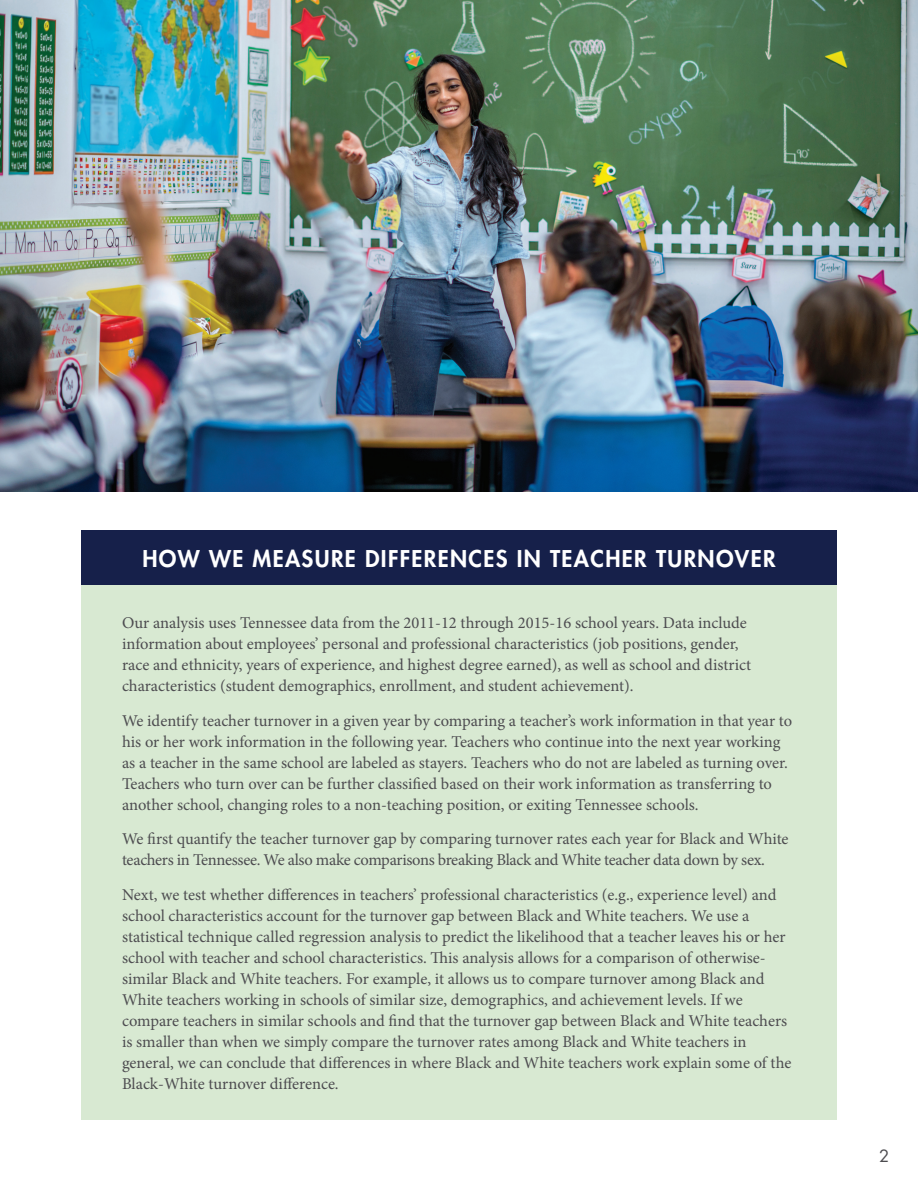
<style>
.page{position:relative;width:918px;height:1188px;background:#fff}
.page>*{position:absolute;margin:0;border:0;box-sizing:border-box;transform-origin:0 0}
.t1{font:800 22.5px "Futura Std";letter-spacing:.06em;color:#fff}
.t2{font:16.5px/21px "Minion Pro";letter-spacing:-.005em;color:#4d4c50}
.t3{font:16.5px "Futura Std";color:#4d4c50}
</style>
<div class="page">
<img style="left:0;top:0;width:918px;height:491px">
<div style="left:81px;top:530px;width:756px;height:590px;background:#d8e9d2"></div>
<div style="left:81px;top:530px;width:756px;height:55px;background:#16204a"></div>
<h1 class="t1" style="left:142px;top:544px;width:635px">HOW WE MEASURE DIFFERENCES IN TEACHER TURNOVER</h1>
<p class="t2" style="left:122px;top:613px;width:631px">Our analysis uses Tennessee data from the 2011-12 through 2015-16 school years. Data include information about employees’ personal and professional characteristics (job positions, gender, race and ethnicity, years of experience, and highest degree earned), as well as school and district characteristics (student demographics, enrollment, and student achievement).</p>
<p class="t2" style="left:122px;top:710px;width:672px">We identify teacher turnover in a given year by comparing a teacher’s work information in that year to his or her work information in the following year. Teachers who continue into the next year working as a teacher in the same school are labeled as stayers. Teachers who do not are labeled as turning over.<br>Teachers who turn over can be further classified based on their work information as transferring to another school, changing roles to a non-teaching position, or exiting Tennessee schools.</p>
<p class="t2" style="left:122px;top:829px;width:668px">We first quantify the teacher turnover gap by comparing turnover rates each year for Black and White teachers in Tennessee. We also make comparisons breaking Black and White teacher data down by sex.</p>
<p class="t2" style="left:122px;top:884px;width:671px">Next, we test whether differences in teachers’ professional characteristics (e.g., experience level) and school characteristics account for the turnover gap between Black and White teachers. We use a statistical technique called regression analysis to predict the likelihood that a teacher leaves his or her school with teacher and school characteristics. This analysis allows for a comparison of otherwise&shy;similar Black and White teachers. For example, it allows us to compare turnover among Black and White teachers working in schools of similar size, demographics, and achievement levels. If we compare teachers in similar schools and find that the turnover gap between Black and White teachers is smaller than when we simply compare the turnover rates among Black and White teachers in general, we can conclude that differences in where Black and White teachers work explain some of the Black-White turnover difference.</p>
<p class="t3" style="left:879px;top:1146px;width:12px">2</p>
</div>
